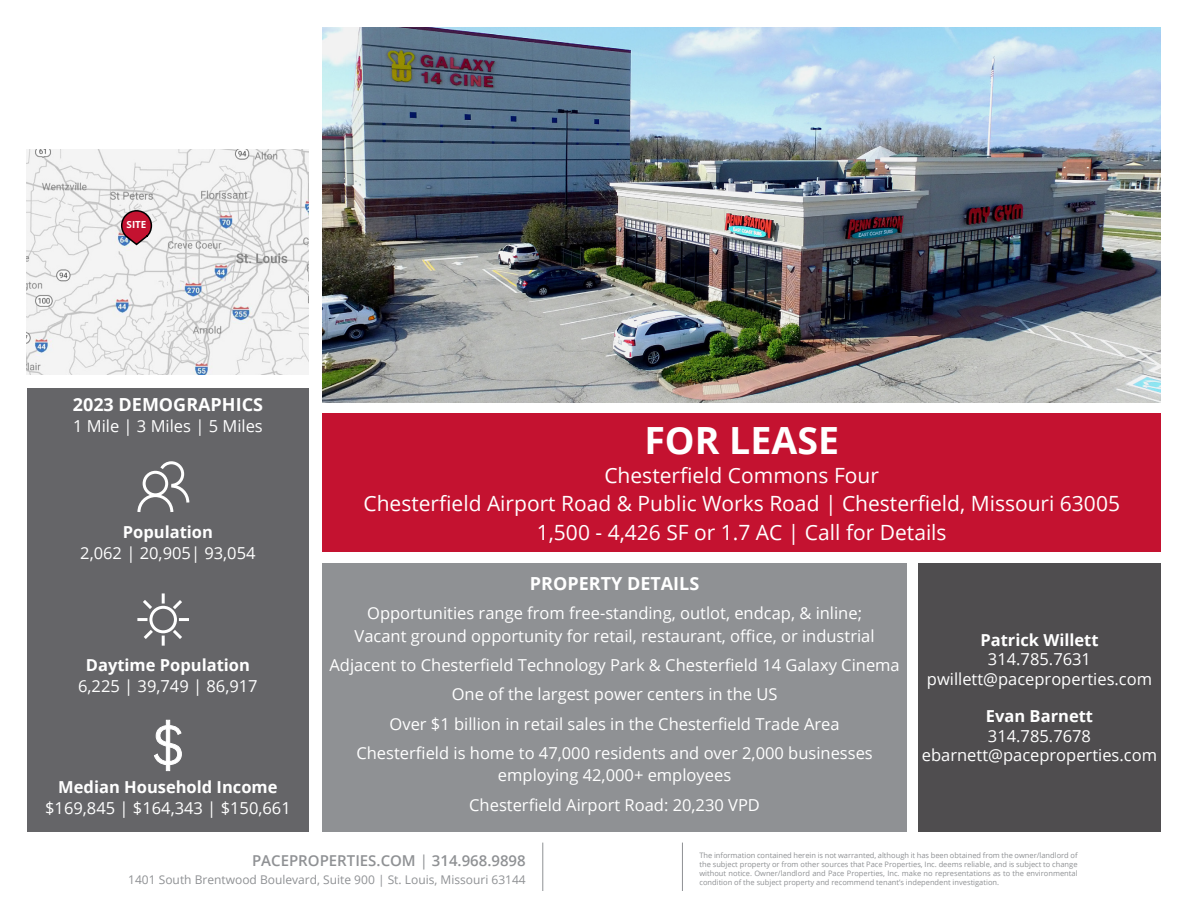
<style>
.page{position:relative;width:1188px;height:918px;background:#fff}
.page>*{position:absolute;margin:0;border:0;box-sizing:border-box;transform-origin:0 0}
.t1{font:700 37.5px "Open Sans";color:#fff}
.t2{font:21px/28.5px "Open Sans";color:#fff;text-align:center}
.t3{font:700 18px "Open Sans";color:#fff}
.t4{font:16.5px/29.2px "Open Sans";color:#fff;text-align:center}
.t5{font:700 16.5px "Open Sans";color:#fff}
.t6{font:600 15px "Open Sans";color:#8f9194}
.t7{font:12px "Open Sans";color:#8f9194}
.t8{font:700 9.75px "Open Sans";color:#fff}
.t9{font:7.5px/9px "Open Sans";color:#8f9194;text-align:justify}
.s1{font-weight:400}
</style>
<div class="page">
<div style="left:322px;top:414px;width:839px;height:138px;background:#c41230"></div>
<div style="left:322px;top:563px;width:585px;height:268px;background:#8f9194"></div>
<div style="left:918px;top:563px;width:243px;height:268px;background:#4f4d4f"></div>
<hr style="left:542px;top:843px;width:1px;height:48px;background:#8f9194">
<hr style="left:682px;top:843px;width:1px;height:48px;background:#8f9194">
<img style="left:322px;top:27px;width:839px;height:375px">
<img style="left:27px;top:150px;width:282px;height:225px">
<svg style="left:120px;top:209px;width:33px;height:37px"></svg>
<div style="left:27px;top:388px;width:282px;height:443px;background:#656568"></div>
<svg style="left:137px;top:461px;width:53px;height:51px"></svg>
<svg style="left:154px;top:720px;width:28px;height:51px"></svg>
<div style="left:149px;top:606px;width:28px;height:27px;border:3px solid #fff;border-radius:50%"></div>
<svg style="left:179px;top:618px;width:10px;height:3px"></svg>
<svg style="left:137px;top:618px;width:10px;height:3px"></svg>
<svg style="left:143px;top:600px;width:12px;height:12px"></svg>
<svg style="left:162px;top:627px;width:20px;height:19px"></svg>
<svg style="left:162px;top:593px;width:20px;height:19px"></svg>
<svg style="left:144px;top:627px;width:12px;height:12px"></svg>
<p class="t8" style="left:127px;top:218px;width:21px">SITE</p>
<p class="t3" style="left:73px;top:392px;width:192px">2023 DEMOGRAPHICS</p>
<p class="t4" style="left:73px;top:411px;width:191px">1 Mile | 3 Miles | 5 Miles</p>
<p class="t5" style="left:123px;top:520px;width:92px">Population</p>
<p class="t4" style="left:80px;top:538px;width:177px">2,062 | 20,905| 93,054</p>
<h1 class="t1" style="left:644px;top:414px;width:196px">FOR LEASE</h1>
<p class="t2" style="left:363px;top:460px;width:758px">Chesterfield Commons Four<br>Chesterfield Airport Road &amp; Public Works Road | Chesterfield, Missouri 63005<br>1,500 - 4,426 SF or 1.7 AC | Call for Details</p>
<p class="t3" style="left:530px;top:571px;width:171px">PROPERTY DETAILS</p>
<p class="t4" style="left:355px;top:602px;width:521px;line-height:22.5px">Opportunities range from free-standing, outlot, endcap, &amp; inline;<br>Vacant ground opportunity for retail, restaurant, office, or industrial</p>
<p class="t4" style="left:329px;top:650px;width:572px">Adjacent to Chesterfield Technology Park &amp; Chesterfield 14 Galaxy Cinema One of the largest power centers in the US<br>Over $1 billion in retail sales in the Chesterfield Trade Area<br>Chesterfield is home to 47,000 residents and over 2,000 businesses</p>
<p class="t4" style="left:469px;top:760px;width:292px">employing 42,000+ employees<br>Chesterfield Airport Road: 20,230 VPD</p>
<p class="t9" style="left:699px;top:851px;width:380px">The information contained herein is not warranted, although it has been obtained from the owner/landlord of the subject property or from other sources that Pace Properties, Inc. deems reliable, and is subject to change without notice. Owner/landlord and Pace Properties, Inc. make no representations as to the environmental condition of the subject property and recommend tenant’s independent investigation.</p>
<p class="t5" style="left:980px;top:628px;width:120px">Patrick Willett</p>
<p class="t4" style="left:927px;top:649px;width:227px;line-height:19.5px">314.785.7631 pwillett@paceproperties.com</p>
<p class="t5" style="left:986px;top:705px;width:109px">Evan Barnett</p>
<p class="t4" style="left:922px;top:726px;width:237px;line-height:19.5px">314.785.7678 ebarnett@paceproperties.com</p>
<p class="t5" style="left:86px;top:653px;width:166px">Daytime Population</p>
<p class="t4" style="left:78px;top:671px;width:181px">6,225 | 39,749 | 86,917</p>
<p class="t5" style="left:58px;top:776px;width:221px">Median Household Income</p>
<p class="t4" style="left:45px;top:793px;width:247px">$169,845 | $164,343 | $150,661</p>
<p class="t6" style="left:252px;top:850px;width:275px">PACEPROPERTIES.COM <span class="s1">|</span> 314.968.9898</p>
<p class="t7" style="left:128px;top:871px;width:399px">1401 South Brentwood Boulevard, Suite 900 | St. Louis, Missouri 63144</p>
</div>
